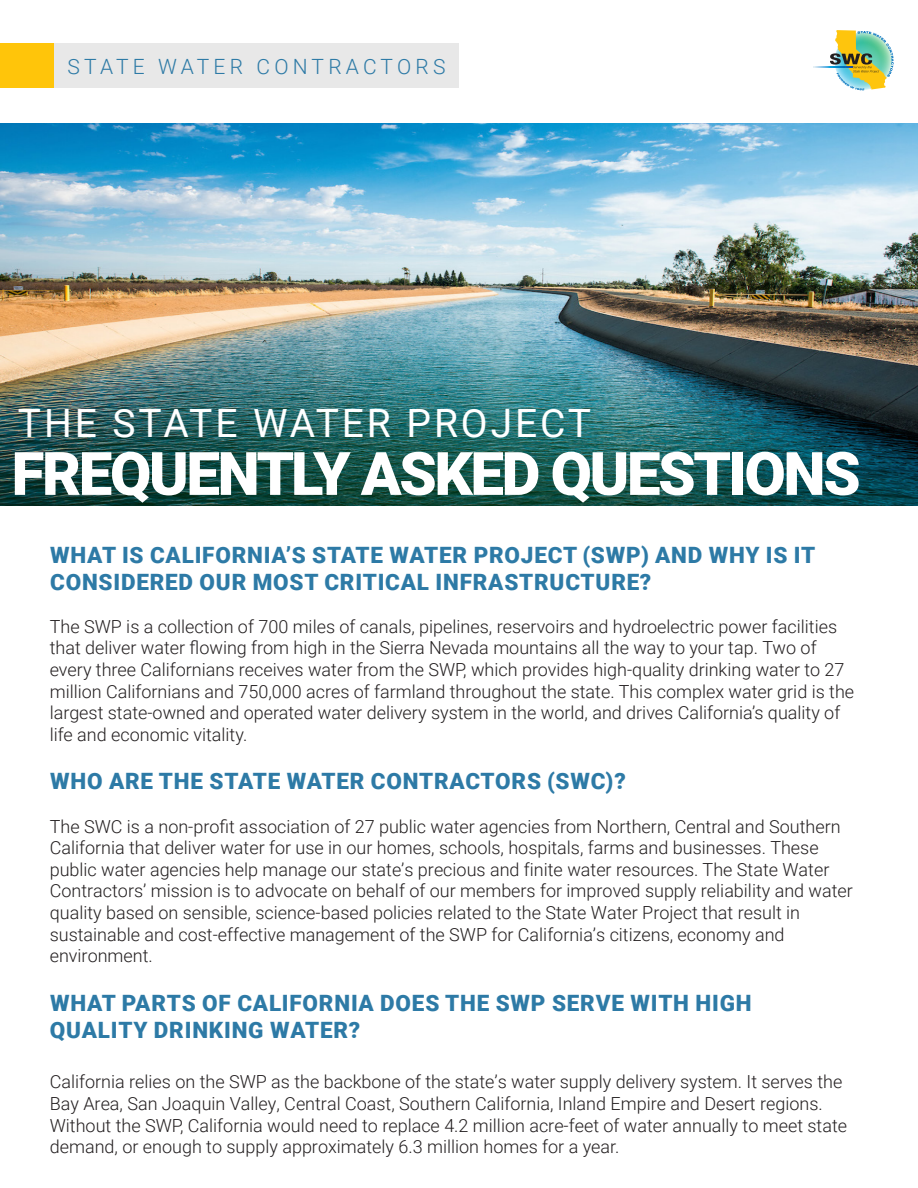
<style>
.page{position:relative;width:918px;height:1188px;background:#fff}
.page>*{position:absolute;margin:0;border:0;box-sizing:border-box;transform-origin:0 0}
.t1{font:900 60px "Roboto";letter-spacing:-.04em;color:#fff}
.t2{font:39px "Roboto";letter-spacing:.075em;color:#fff}
.t3{font:900 22.5px/27px "Roboto";letter-spacing:.035em;color:#2d7aa6}
.t4{font:300 21px "Roboto";letter-spacing:.2em;color:#2d7aa6}
.t5{font:300 18px/21.6px "Roboto";color:#231f20}
</style>
<div class="page">
<div style="left:1px;top:43px;width:458px;height:45px;background:#e8e8e8"></div>
<div style="left:1px;top:43px;width:53px;height:45px;background:#ffc50a"></div>
<svg style="left:814px;top:67px;width:16px;height:1px"></svg>
<img style="left:830px;top:30px;width:64px;height:60px">
<img style="left:0;top:123px;width:918px;height:382px">
<p class="t4" style="left:68px;top:51px;width:379px">STATE WATER CONTRACTORS</p>
<p class="t2" style="left:18px;top:396px;width:575px">THE STATE WATER PROJECT</p>
<p class="t1" style="left:12px;top:432px;width:851px">FREQUENTLY ASKED QUESTIONS</p>
<p class="t3" style="left:50px;top:540px;width:767px">WHAT IS CALIFORNIA’S STATE WATER PROJECT (SWP) AND WHY IS IT<br>CONSIDERED OUR MOST CRITICAL INFRASTRUCTURE?</p>
<p class="t5" style="left:50px;top:615px;width:806px">The SWP is a collection of 700 miles of canals, pipelines, reservoirs and hydroelectric power facilities that deliver water flowing from high in the Sierra Nevada mountains all the way to your tap. Two of every three Californians receives water from the SWP, which provides high-quality drinking water to 27 million Californians and 750,000 acres of farmland throughout the state. This complex water grid is the largest state-owned and operated water delivery system in the world, and drives California’s quality of life and economic vitality.</p>
<p class="t3" style="left:50px;top:767px;width:577px">WHO ARE THE STATE WATER CONTRACTORS (SWC)?</p>
<p class="t5" style="left:50px;top:815px;width:805px">The SWC is a non-profit association of 27 public water agencies from Northern, Central and Southern California that deliver water for use in our homes, schools, hospitals, farms and businesses. These public water agencies help manage our state’s precious and finite water resources. The State Water Contractors’ mission is to advocate on behalf of our members for improved supply reliability and water quality based on sensible, science-based policies related to the State Water Project that result in sustainable and cost-effective management of the SWP for California’s citizens, economy and environment.</p>
<p class="t3" style="left:50px;top:988px;width:703px">WHAT PARTS OF CALIFORNIA DOES THE SWP SERVE WITH HIGH<br>QUALITY DRINKING WATER?</p>
<p class="t5" style="left:50px;top:1070px;width:799px">California relies on the SWP as the backbone of the state’s water supply delivery system. It serves the Bay Area, San Joaquin Valley, Central Coast, Southern California, Inland Empire and Desert regions.<br>Without the SWP, California would need to replace 4.2 million acre-feet of water annually to meet state demand, or enough to supply approximately 6.3 million homes for a year.</p>
</div>
